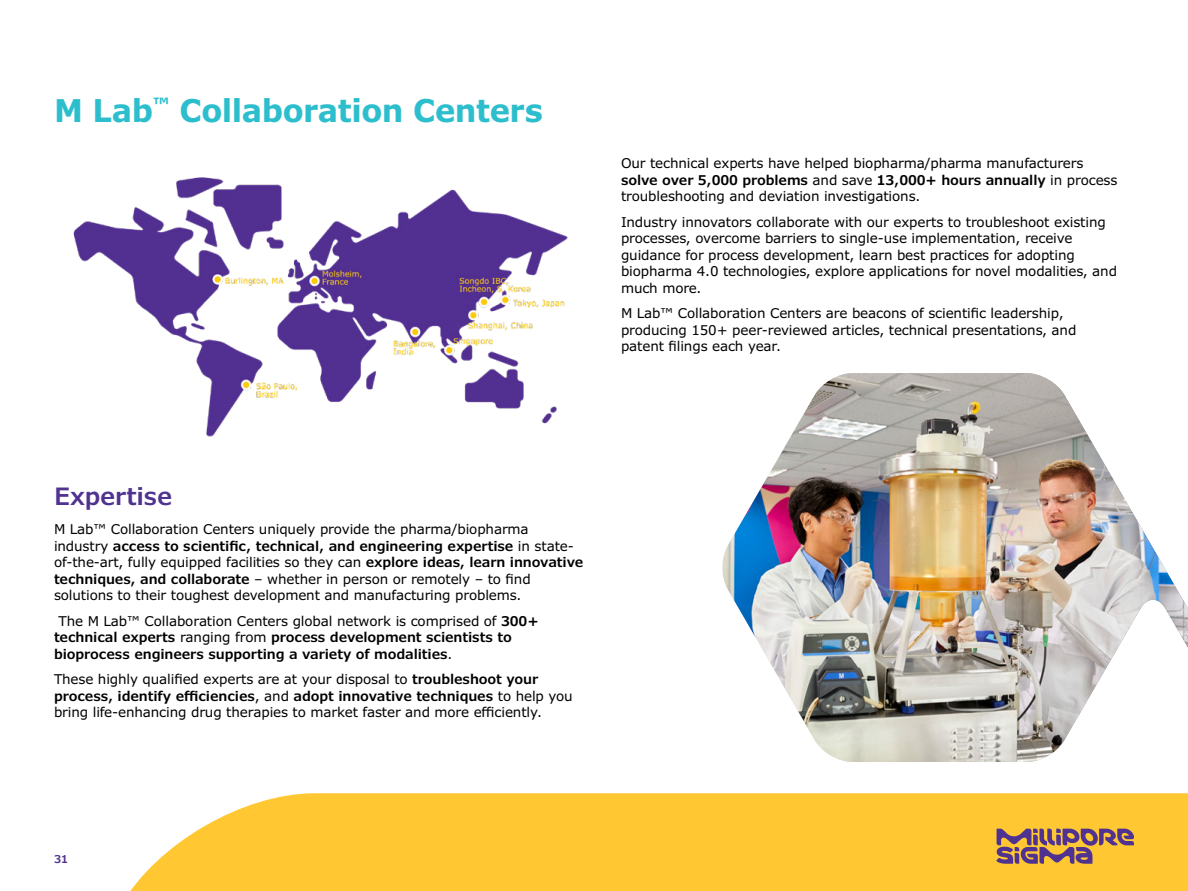
<style>
.page{position:relative;width:1188px;height:891px;background:#fff}
.page>*{position:absolute;margin:0;border:0;box-sizing:border-box;transform-origin:0 0}
.t1{font:700 31.5px "Verdana Pro";letter-spacing:-.015em;color:#2dbecd}
.t2{font:600 24px "Verdana Pro";letter-spacing:-.01em;color:#503291}
.t3{font:13.5px/16.5px "Verdana Pro";letter-spacing:-.01em;color:#000}
.t4{font:600 13.5px/16.5px "Verdana Pro";letter-spacing:-.01em;color:#000}
.t5{font:600 10.8px "Verdana Pro";color:#503291}
.s1{font-weight:600}
.s2{font-weight:400}
</style>
<div class="page">
<div style="left:130px;top:793px;width:1058px;height:98px;background:#ffc832"></div>
<img style="left:722px;top:373px;width:466px;height:389px">
<img style="left:73px;top:177px;width:495px;height:260px">
<svg style="left:996px;top:829px;width:138px;height:35px;background:#a87d60"></svg>
<h1 class="t1" style="left:54px;top:90px;width:490px">M Lab<sup>™</sup> Collaboration Centers</h1>
<p class="t3" style="left:621px;top:155px;width:498px">Our technical experts have helped biopharma/pharma manufacturers <span class="s1">solve over 5,000 problems</span> and save <span class="s1">13,000+ hours annually</span> in process troubleshooting and deviation investigations.</p>
<p class="t3" style="left:621px;top:214px;width:498px">Industry innovators collaborate with our experts to troubleshoot existing processes, overcome barriers to single-use implementation, receive guidance for process development, learn best practices for adopting biopharma 4.0 technologies, explore applications for novel modalities, and much more.</p>
<p class="t3" style="left:621px;top:305px;width:457px">M Lab™ Collaboration Centers are beacons of scientific leadership, producing 150+ peer-reviewed articles, technical presentations, and patent filings each year.</p>
<h2 class="t2" style="left:54px;top:480px;width:120px">Expertise</h2>
<p class="t3" style="left:54px;top:521px;width:531px">M Lab™ Collaboration Centers uniquely provide the pharma/biopharma industry <span class="s1">access to scientific, technical, and engineering expertise</span> in state&shy;of-the-art, fully equipped facilities so they can <span class="s1">explore ideas, learn innovative techniques, and collaborate</span> – whether in person or remotely – to find solutions to their toughest development and manufacturing problems.</p>
<p class="t4" style="left:54px;top:613px;width:486px;text-indent:5px"><span class="s2">The M Lab™ Collaboration Centers global network is comprised of</span> 300+ technical experts <span class="s2">ranging from</span> process development scientists to bioprocess engineers supporting a variety of modalities<span class="s2">.</span></p>
<p class="t3" style="left:54px;top:671px;width:520px">These highly qualified experts are at your disposal to <span class="s1">troubleshoot your process, identify efficiencies</span>, and <span class="s1">adopt innovative techniques</span> to help you bring life-enhancing drug therapies to market faster and more efficiently.</p>
<p class="t5" style="left:54px;top:852px;width:16px">31</p>
</div>
